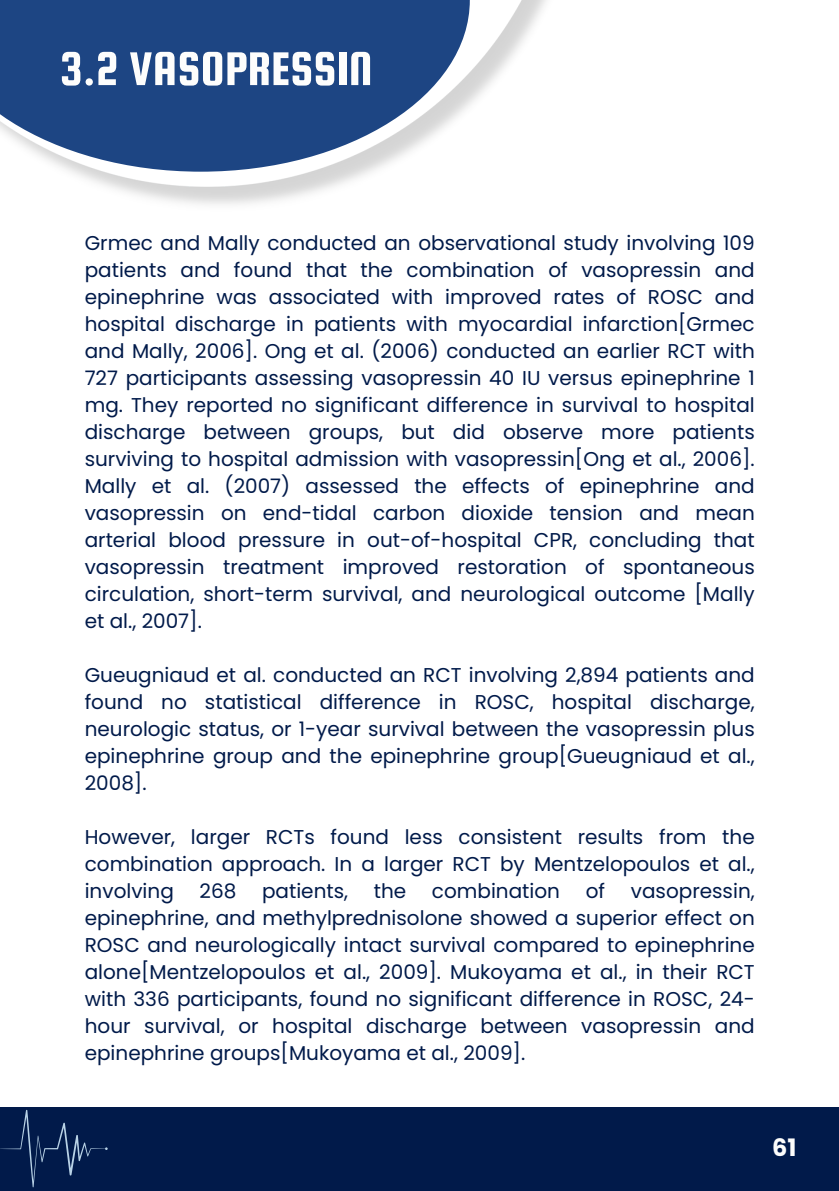
<style>
.page{position:relative;width:839px;height:1191px;background:#fff}
.page>*{position:absolute;margin:0;border:0;box-sizing:border-box;transform-origin:0 0}
.t1{font:50.6px "Squada One";color:#fdfdfc}
.t2{font:700 24px "Poppins";color:#fdfdfc}
.t3{font:20px/27px "Poppins";color:#011a4a;text-align:justify}
</style>
<div class="page">
<div style="left:0;top:1107px;width:838px;height:84px;background:#011a4a"></div>
<svg style="left:0;top:1110px;width:108px;height:77px"></svg>
<img style="left:72px;top:0;width:474px;height:204px">
<svg style="left:0;top:0;width:470px;height:172px;background:#406195"></svg>
<p class="t1" style="left:60px;top:42px;width:314px">3.2 VASOPRESSIN</p>
<p class="t3" style="left:85px;top:230px;width:671px">Grmec and Mally conducted an observational study involving 109 patients and found that the combination of vasopressin and epinephrine was associated with improved rates of ROSC and hospital discharge in patients with myocardial infarction[Grmec and Mally, 2006]. Ong et al. (2006) conducted an earlier RCT with 727 participants assessing vasopressin 40 IU versus epinephrine 1 mg. They reported no significant difference in survival to hospital discharge between groups, but did observe more patients surviving to hospital admission with vasopressin[Ong et al., 2006].<br>Mally et al. (2007) assessed the effects of epinephrine and vasopressin on end-tidal carbon dioxide tension and mean arterial blood pressure in out-of-hospital CPR, concluding that vasopressin treatment improved restoration of spontaneous circulation, short-term survival, and neurological outcome [Mally et al., 2007].</p>
<p class="t3" style="left:85px;top:662px;width:671px">Gueugniaud et al. conducted an RCT involving 2,894 patients and found no statistical difference in ROSC, hospital discharge, neurologic status, or 1-year survival between the vasopressin plus epinephrine group and the epinephrine group[Gueugniaud et al., 2008].</p>
<p class="t3" style="left:85px;top:824px;width:671px">However, larger RCTs found less consistent results from the combination approach. In a larger RCT by Mentzelopoulos et al., involving</p>
<p class="t3" style="left:199px;top:878px;width:38px">268</p>
<p class="t3" style="left:262px;top:878px;width:88px">patients,</p>
<p class="t3" style="left:374px;top:878px;width:34px">the</p>
<p class="t3" style="left:432px;top:878px;width:130px">combination</p>
<p class="t3" style="left:585px;top:878px;width:21px">of</p>
<p class="t3" style="left:85px;top:878px;width:671px;text-indent:546px">vasopressin, epinephrine, and methylprednisolone showed a superior effect on ROSC and neurologically intact survival compared to epinephrine alone[Mentzelopoulos et al., 2009]. Mukoyama et al., in their RCT with 336 participants, found no significant difference in ROSC, 24- hour survival, or hospital discharge between vasopressin and epinephrine groups[Mukoyama et al., 2009].</p>
<p class="t2" style="left:772px;top:1131px;width:26px">61</p>
</div>
